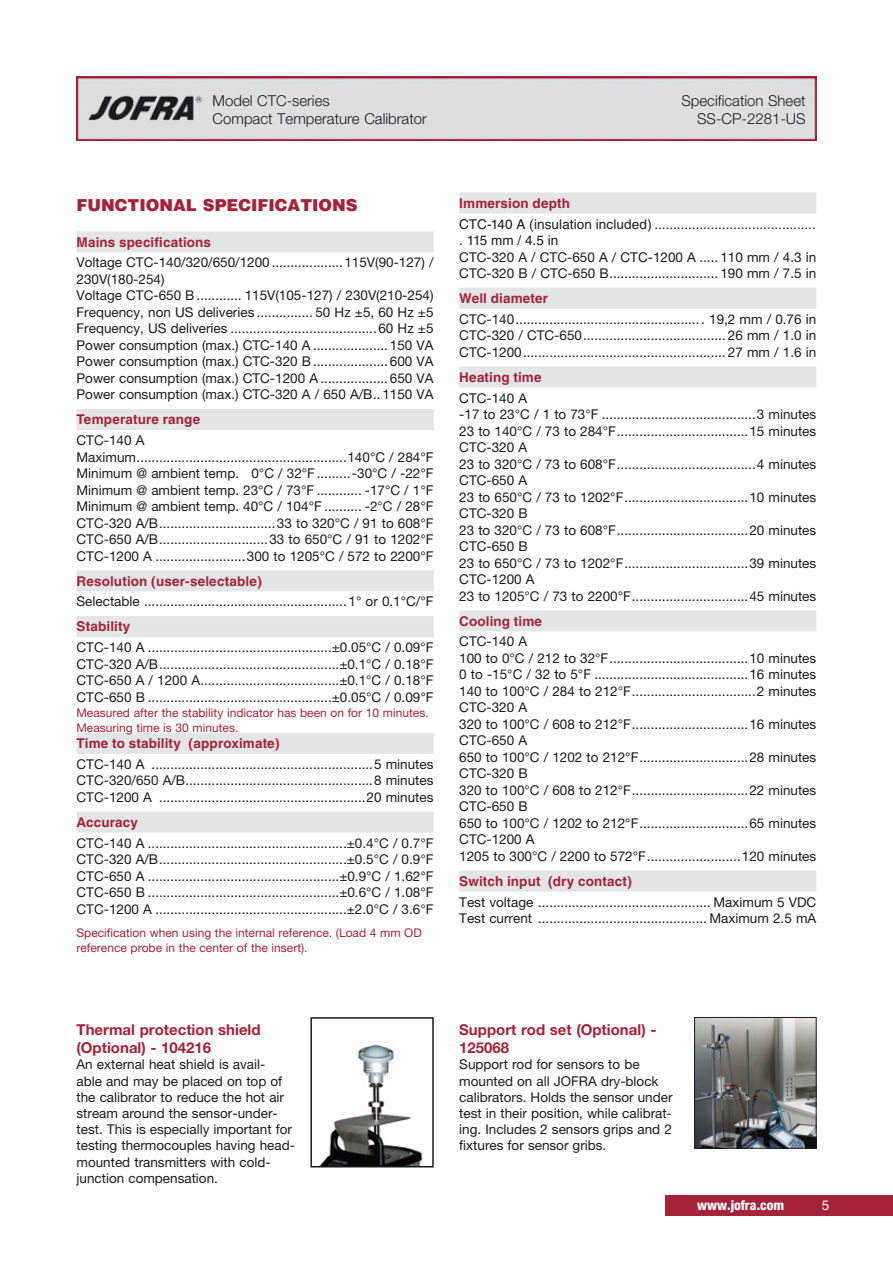
<style>
.page{position:relative;width:893px;height:1263px;background:#fff}
.page>*{position:absolute;margin:0;border:0;box-sizing:border-box;transform-origin:0 0}
.t1{font:900 16.5px "Helvetica";color:#a5233a}
.t2{font:300 15px/18px "Helvetica Neue";color:#1b1c20}
.t3{font:700 15px/18px "Helvetica Neue";color:#a5233a}
.t4{font:13.5px/16.5px "Helvetica Neue";color:#1b1c20}
.t5{font:700 13.5px "Helvetica";letter-spacing:.01em;color:#a5233a}
.t6{font:13.5px/16.5px "Helvetica";letter-spacing:.01em;color:#1b1c20}
.t7{font:800 condensed 13.5px "Helvetica Neue";color:#fff}
.t8{font:12px/15px "Helvetica Neue";color:#a5233a}
</style>
<div class="page">
<div style="left:77px;top:231px;width:357px;height:21px;background:#e3e5e6"></div>
<div style="left:77px;top:409px;width:357px;height:21px;background:#e3e5e6"></div>
<div style="left:77px;top:570px;width:357px;height:21px;background:#e3e5e6"></div>
<div style="left:77px;top:616px;width:357px;height:21px;background:#e3e5e6"></div>
<div style="left:77px;top:733px;width:357px;height:21px;background:#e3e5e6"></div>
<div style="left:77px;top:812px;width:357px;height:21px;background:#e3e5e6"></div>
<div style="left:459px;top:193px;width:357px;height:21px;background:#e3e5e6"></div>
<div style="left:459px;top:288px;width:357px;height:21px;background:#e3e5e6"></div>
<div style="left:459px;top:367px;width:357px;height:21px;background:#e3e5e6"></div>
<div style="left:459px;top:610px;width:357px;height:21px;background:#e3e5e6"></div>
<div style="left:459px;top:871px;width:357px;height:21px;background:#e3e5e6"></div>
<img style="left:320px;top:1044px;width:103px;height:120px">
<div style="left:310px;top:1017px;width:124px;height:150px;border:2px solid #1b1c20"></div>
<img style="left:696px;top:1019px;width:118px;height:127px">
<div style="left:694px;top:1017px;width:122px;height:131px;border:1px solid #1b1c20"></div>
<img style="left:77px;top:77px;width:739px;height:63px">
<div style="left:665px;top:1195px;width:228px;height:21px;background:#a5233a"></div>
<p class="t2" style="left:213px;top:92px;width:216px">Model CTC-series<br>Compact Temperature Calibrator</p>
<p class="t2" style="left:681px;top:92px;width:126px;text-align:right">Specification Sheet<br>SS-CP-2281-US</p>
<p class="t1" style="left:77px;top:194px;width:283px">FUNCTIONAL SPECIFICATIONS</p>
<p class="t5" style="left:77px;top:234px;width:136px">Mains specifications</p>
<p class="t4" style="left:77px;top:254px;width:359px">Voltage CTC-140/320/650/1200 ...................115V(90-127) / 230V(180-254)<br>Voltage CTC-650 B............ 115V(105-127) / 230V(210-254)<br>Frequency, non US deliveries ............... 50 Hz ±5, 60 Hz ±5<br>Frequency, US deliveries .......................................60 Hz ±5<br>Power consumption (max.) CTC-140 A ....................150 VA Power consumption (max.) CTC-320 B....................600 VA Power consumption (max.) CTC-1200 A ..................650 VA Power consumption (max.) CTC-320 A / 650 A/B..1150 VA</p>
<p class="t5" style="left:77px;top:411px;width:125px">Temperature range</p>
<p class="t4" style="left:77px;top:432px;width:359px">CTC-140 A Maximum........................................................140°C / 284°F Minimum @ ambient temp. 0°C / 32°F.........-30°C / -22°F Minimum @ ambient temp. 23°C / 73°F ............ -17°C / 1°F Minimum @ ambient temp. 40°C / 104°F .......... -2°C / 28°F CTC-320 A/B...............................33 to 320°C / 91 to 608°F CTC-650 A/B.............................33 to 650°C / 91 to 1202°F CTC-1200 A ........................300 to 1205°C / 572 to 2200°F</p>
<p class="t5" style="left:77px;top:573px;width:187px">Resolution (user-selectable)</p>
<p class="t4" style="left:77px;top:593px;width:359px">Selectable ......................................................1° or 0.1°C/°F</p>
<p class="t5" style="left:77px;top:618px;width:55px">Stability</p>
<p class="t4" style="left:77px;top:639px;width:359px;text-align:justify">CTC-140 A .................................................±0.05°C / 0.09°F CTC-320 A/B................................................±0.1°C / 0.18°F CTC-650 A / 1200 A.....................................±0.1°C / 0.18°F CTC-650 B .................................................±0.05°C / 0.09°F</p>
<p class="t8" style="left:77px;top:705px;width:354px">Measured after the stability indicator has been on for 10 minutes.<br>Measuring time is 30 minutes.</p>
<p class="t5" style="left:77px;top:735px;width:205px">Time to stability (approximate)</p>
<p class="t4" style="left:77px;top:756px;width:359px;text-align:justify">CTC-140 A ...........................................................5 minutes CTC-320/650 A/B..................................................8 minutes CTC-1200 A .......................................................20 minutes</p>
<p class="t5" style="left:77px;top:814px;width:63px">Accuracy</p>
<p class="t4" style="left:77px;top:834px;width:359px;text-align:justify">CTC-140 A .....................................................±0.4°C / 0.7°F CTC-320 A/B..................................................±0.5°C / 0.9°F CTC-650 A ...................................................±0.9°C / 1.62°F CTC-650 B ...................................................±0.6°C / 1.08°F CTC-1200 A ...................................................±2.0°C / 3.6°F</p>
<p class="t8" style="left:77px;top:925px;width:347px">Specification when using the internal reference. (Load 4 mm OD reference probe in the center of the insert).</p>
<p class="t5" style="left:459px;top:195px;width:112px">Immersion depth</p>
<p class="t6" style="left:459px;top:216px;width:358px">CTC-140 A (insulation included) ........................................... . 115 mm / 4.5 in</p>
<p class="t4" style="left:459px;top:248px;width:359px">CTC-320 A / CTC-650 A / CTC-1200 A ..... 110 mm / 4.3 in<br>CTC-320 B / CTC-650 B............................. 190 mm / 7.5 in</p>
<p class="t5" style="left:459px;top:290px;width:90px">Well diameter</p>
<p class="t4" style="left:459px;top:311px;width:359px;text-align:justify">CTC-140.................................................. 19,2 mm / 0.76 in CTC-320 / CTC-650...................................... 26 mm / 1.0 in CTC-1200...................................................... 27 mm / 1.6 in</p>
<p class="t5" style="left:459px;top:369px;width:84px">Heating time</p>
<p class="t4" style="left:459px;top:389px;width:359px">CTC-140 A<br>-17 to 23°C / 1 to 73°F .........................................3 minutes 23 to 140°C / 73 to 284°F...................................15 minutes CTC-320 A<br>23 to 320°C / 73 to 608°F.....................................4 minutes CTC-650 A<br>23 to 650°C / 73 to 1202°F.................................10 minutes CTC-320 B<br>23 to 320°C / 73 to 608°F...................................20 minutes CTC-650 B<br>23 to 650°C / 73 to 1202°F.................................39 minutes CTC-1200 A<br>23 to 1205°C / 73 to 2200°F...............................45 minutes</p>
<p class="t5" style="left:459px;top:613px;width:84px">Cooling time</p>
<p class="t4" style="left:459px;top:633px;width:359px">CTC-140 A<br>100 to 0°C / 212 to 32°F.....................................10 minutes 0 to -15°C / 32 to 5°F .........................................16 minutes 140 to 100°C / 284 to 212°F.................................2 minutes CTC-320 A<br>320 to 100°C / 608 to 212°F...............................16 minutes CTC-650 A<br>650 to 100°C / 1202 to 212°F.............................28 minutes CTC-320 B<br>320 to 100°C / 608 to 212°F...............................22 minutes CTC-650 B<br>650 to 100°C / 1202 to 212°F.............................65 minutes CTC-1200 A<br>1205 to 300°C / 2200 to 572°F.........................120 minutes</p>
<p class="t5" style="left:459px;top:873px;width:174px">Switch input (dry contact)</p>
<p class="t4" style="left:459px;top:893px;width:359px">Test voltage .............................................. Maximum 5 VDC<br>Test current ............................................. Maximum 2.5 mA</p>
<p class="t3" style="left:77px;top:1020px;width:186px">Thermal protection shield (Optional) - 104216</p>
<p class="t4" style="left:77px;top:1056px;width:220px">An external heat shield is avail-<br>able and may be placed on top of the calibrator to reduce the hot air stream around the sensor-under&shy;test. This is especially important for testing thermocouples having head&shy;mounted transmitters with cold&shy;junction compensation.</p>
<p class="t3" style="left:459px;top:1020px;width:199px">Support rod set (Optional) -<br>125068</p>
<p class="t4" style="left:459px;top:1056px;width:215px">Support rod for sensors to be mounted on all JOFRA dry-block calibrators. Holds the sensor under test in their position, while calibrat&shy;ing. Includes 2 sensors grips and 2 fixtures for sensor gribs.</p>
<p class="t7" style="left:697px;top:1197px;width:89px">www.jofra.com</p>
</div>
